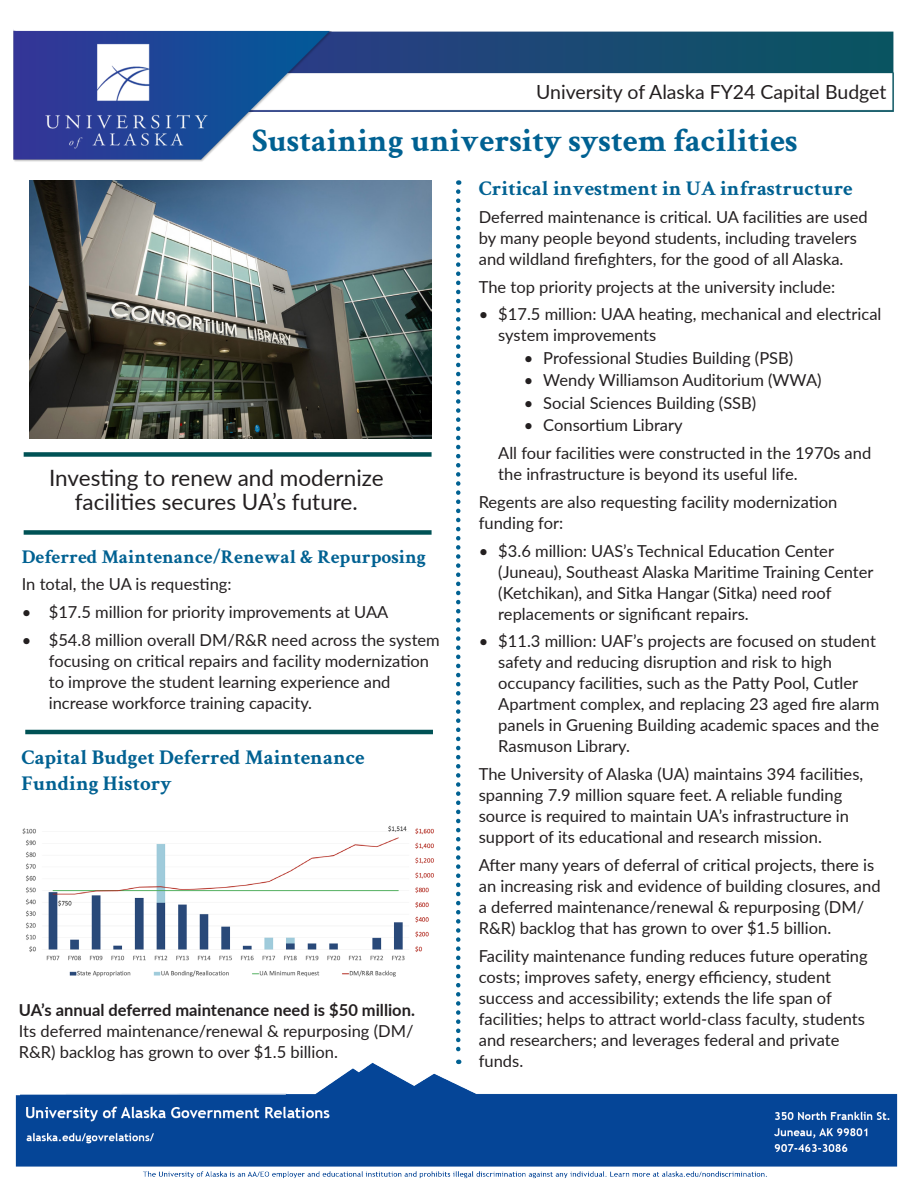
<style>
.page{position:relative;width:918px;height:1188px;background:#fff}
.page>*{position:absolute;margin:0;border:0;box-sizing:border-box;transform-origin:0 0}
.t1{font:700 33px "Crimson Text";color:#006192}
.Body{font:22.5px/24px "Lato";color:#231f20;text-align:center}
.Subhead{font:700 21px/25.2px "Crimson Text";color:#006192}
.Subhead-2{font:700 19.5px "Crimson Text";color:#006192}
.t2{font:19.5px "Lato";color:#231f20}
.Body-2{font:16.5px/21px "Lato";color:#231f20}
.s1{font-weight:700}
</style>
<div class="page">
<img style="left:13px;top:29px;width:885px;height:1150px">
<svg style="left:456px;top:192px;width:4px;height:872px"></svg>
<img style="left:29px;top:180px;width:403px;height:258px">
<div style="left:24px;top:452px;width:408px;height:5px;background:#005255"></div>
<div style="left:24px;top:530px;width:408px;height:5px;background:#005255"></div>
<hr style="left:25px;top:730px;width:408px;height:4px;background:#005255">
<img style="left:19px;top:809px;width:426px;height:177px">
<p class="t2" style="left:536px;top:78px;width:352px">University of Alaska FY24 Capital Budget</p>
<p class="t1" style="left:252px;top:121px;width:547px">Sustaining university system facilities</p>
<p class="Body" style="left:49px;top:465px;width:336px">Investing to renew and modernize facilities secures UA’s future.</p>
<p class="Subhead-2" style="left:22px;top:545px;width:406px">Deferred Maintenance/Renewal &amp; Repurposing</p>
<p class="Body-2" style="left:22px;top:573px;width:211px">In total, the UA is requesting:</p>
<p class="Body-2" style="left:22px;top:601px;width:368px">• $17.5 million for priority improvements at UAA</p>
<p class="Body-2" style="left:49px;top:629px;width:393px;text-indent:-27px">• $54.8 million overall DM/R&amp;R need across the system focusing on critical repairs and facility modernization to improve the student learning experience and increase workforce training capacity.</p>
<p class="Subhead" style="left:22px;top:745px;width:345px">Capital Budget Deferred Maintenance<br>Funding History</p>
<p class="Body-2" style="left:19px;top:999px;width:398px;text-align:justify"><span class="s1">UA’s annual deferred maintenance need is $50 million.<br></span>Its deferred maintenance/renewal &amp; repurposing (DM/ R&amp;R) backlog has grown to over $1.5 billion.</p>
<p class="Subhead" style="left:479px;top:175px;width:375px">Critical investment in UA infrastructure</p>
<p class="Body-2" style="left:479px;top:206px;width:390px">Deferred maintenance is critical. UA facilities are used by many people beyond students, including travelers and wildland firefighters, for the good of all Alaska.</p>
<p class="Body-2" style="left:479px;top:275px;width:358px">The top priority projects at the university include:</p>
<p class="Body-2" style="left:498px;top:303px;width:385px;text-indent:-20px">• $17.5 million: UAA heating, mechanical and electrical system improvements</p>
<p class="Body-2" style="left:524px;top:347px;width:271px">• Professional Studies Building (PSB)</p>
<p class="Body-2" style="left:524px;top:369px;width:299px">• Wendy Williamson Auditorium (WWA)</p>
<p class="Body-2" style="left:524px;top:392px;width:234px">• Social Sciences Building (SSB)</p>
<p class="Body-2" style="left:524px;top:414px;width:160px">• Consortium Library</p>
<p class="Body-2" style="left:498px;top:442px;width:375px">All four facilities were constructed in the 1970s and the infrastructure is beyond its useful life.</p>
<p class="Body-2" style="left:479px;top:491px;width:360px">Regents are also requesting facility modernization funding for:</p>
<p class="Body-2" style="left:498px;top:539px;width:377px;text-indent:-20px">• $3.6 million: UAS’s Technical Education Center (Juneau), Southeast Alaska Maritime Training Center (Ketchikan), and Sitka Hangar (Sitka) need roof replacements or significant repairs.</p>
<p class="Body-2" style="left:498px;top:630px;width:383px;text-indent:-20px">• $11.3 million: UAF’s projects are focused on student safety and reducing disruption and risk to high occupancy facilities, such as the Patty Pool, Cutler Apartment complex, and replacing 23 aged fire alarm panels in Gruening Building academic spaces and the Rasmuson Library.</p>
<p class="Body-2" style="left:479px;top:763px;width:386px">The University of Alaska (UA) maintains 394 facilities, spanning 7.9 million square feet. A reliable funding source is required to maintain UA’s infrastructure in support of its educational and research mission.</p>
<p class="Body-2" style="left:479px;top:854px;width:403px">After many years of deferral of critical projects, there is an increasing risk and evidence of building closures, and a deferred maintenance/renewal &amp; repurposing (DM/ R&amp;R) backlog that has grown to over $1.5 billion.</p>
<p class="Body-2" style="left:479px;top:944px;width:390px">Facility maintenance funding reduces future operating costs; improves safety, energy efficiency, student success and accessibility; extends the life span of facilities; helps to attract world-class faculty, students and researchers; and leverages federal and private funds.</p>
</div>
